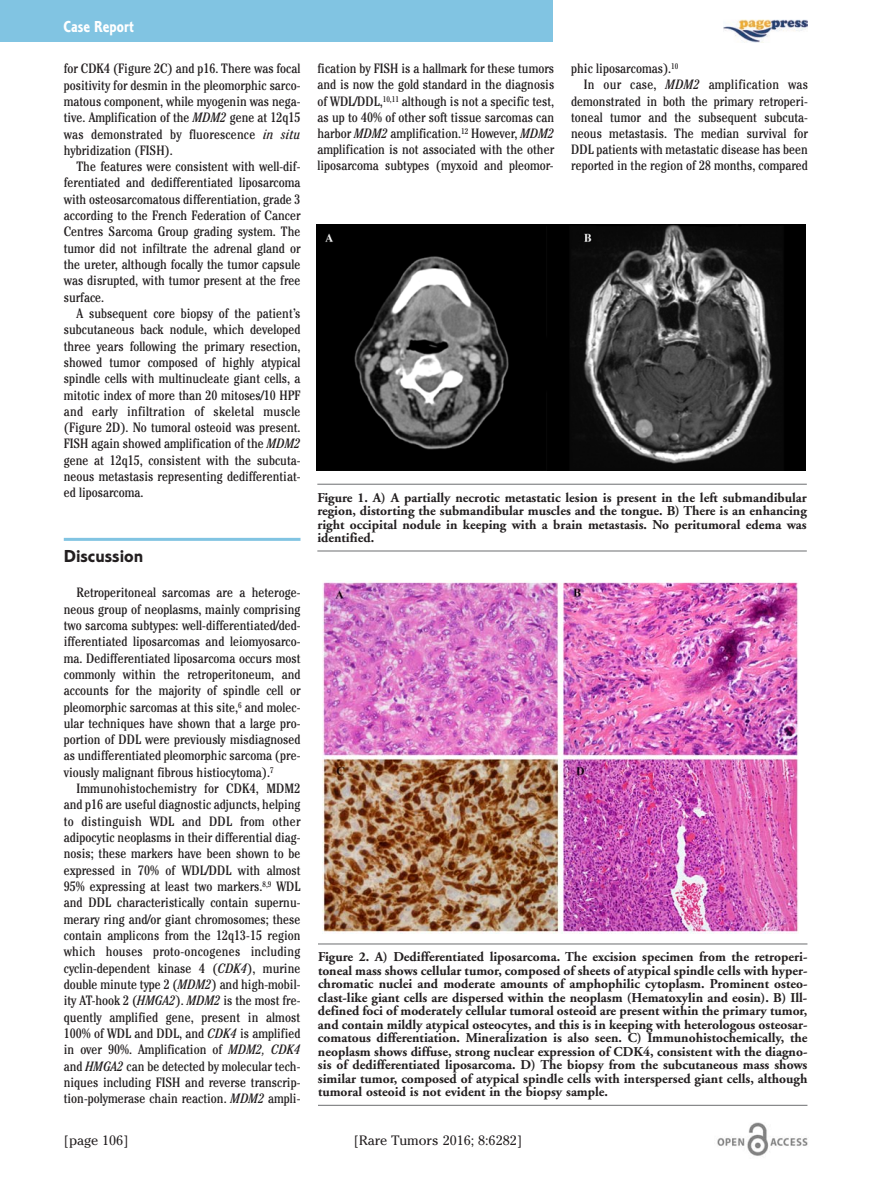
<style>
.page{position:relative;width:893px;height:1191px;background:#fff}
.page>*{position:absolute;margin:0;border:0;box-sizing:border-box;transform-origin:0 0}
.t1{font:18px "Corinthian Bold Plain";color:#231f20}
.t2{font:16.5px "Corinthian Bold Condensed Plain";color:#fff}
.t3{font:condensed 13.5px/16.4px "Cheltenham";color:#231f20;text-align:justify}
.t4{font:700 13.5px/13.5px "Adobe Garamond";color:#231f20;text-align:justify}
.t5{font:13.5px "Cheltenham";color:#231f20}
.t6{font:condensed 13.5px "Cheltenham";letter-spacing:.02em;color:#231f20}
.s1{font-style:italic}
</style>
<div class="page">
<hr style="left:64px;top:538px;width:236px;height:3px;background:#81c4e2">
<div style="left:0;top:0;width:553px;height:42px;background:#81c4e2"></div>
<img style="left:723px;top:19px;width:84px;height:24px">
<hr style="left:317px;top:484px;width:490px;height:1px;background:#6c6d70">
<hr style="left:317px;top:550px;width:490px;height:1px;background:#6c6d70">
<img style="left:316px;top:225px;width:490px;height:245px">
<hr style="left:318px;top:943px;width:489px;height:1px;background:#6c6d70">
<hr style="left:318px;top:1105px;width:489px;height:1px;background:#6c6d70">
<img style="left:322px;top:580px;width:476px;height:354px">
<img style="left:717px;top:1123px;width:91px;height:33px">
<p class="t2" style="left:63px;top:21px;width:72px">Case Report</p>
<p class="t3" style="left:64px;top:62px;width:238px">for CDK4 (Figure 2C) and p16. There was focal positivity for desmin in the pleomorphic sarco&shy;matous component, while myogenin was nega&shy;tive. Amplification of the <span class="s1">MDM2</span> gene at 12q15 was demonstrated by fluorescence <span class="s1">in situ </span>hybridization (FISH).</p>
<p class="t3" style="left:64px;top:160px;width:238px;text-indent:13px">The features were consistent with well-dif&shy;ferentiated and dedifferentiated liposarcoma with osteosarcomatous differentiation, grade 3 according to the French Federation of Cancer Centres Sarcoma Group grading system. The tumor did not infiltrate the adrenal gland or the ureter, although focally the tumor capsule was disrupted, with tumor present at the free surface.</p>
<p class="t3" style="left:64px;top:306px;width:238px;text-indent:13px">A subsequent core biopsy of the patient’s subcutaneous back nodule, which developed three years following the primary resection, showed tumor composed of highly atypical spindle cells with multinucleate giant cells, a mitotic index of more than 20 mitoses/10 HPF and early infiltration of skeletal muscle (Figure 2D). No tumoral osteoid was present.<br>FISH again showed amplification of the <span class="s1">MDM2 </span>gene at 12q15, consistent with the subcuta&shy;neous metastasis representing dedifferentiat&shy;ed liposarcoma.</p>
<h1 class="t1" style="left:64px;top:550px;width:81px">Discussion</h1>
<p class="t3" style="left:64px;top:586px;width:238px;text-indent:13px">Retroperitoneal sarcomas are a heteroge&shy;neous group of neoplasms, mainly comprising two sarcoma subtypes: well-differentiated/ded&shy;ifferentiated liposarcomas and leiomyosarco&shy;ma. Dedifferentiated liposarcoma occurs most commonly within the retroperitoneum, and accounts for the majority of spindle cell or pleomorphic sarcomas at this site,<sup>6</sup> and molec&shy;ular techniques have shown that a large pro&shy;portion of DDL were previously misdiagnosed as undifferentiated pleomorphic sarcoma (pre&shy;viously malignant fibrous histiocytoma).<sup>7</sup></p>
<p class="t3" style="left:64px;top:781px;width:238px;text-indent:13px">Immunohistochemistry for CDK4, MDM2 and p16 are useful diagnostic adjuncts, helping to distinguish WDL and DDL from other adipocytic neoplasms in their differential diag&shy;nosis; these markers have been shown to be expressed in 70% of WDL/DDL with almost 95% expressing at least two markers.<sup>8,9</sup> WDL and DDL characteristically contain supernu&shy;merary ring and/or giant chromosomes; these contain amplicons from the 12q13-15 region which houses proto-oncogenes including cyclin-dependent kinase 4 (<span class="s1">CDK4</span>), murine double minute type 2 (<span class="s1">MDM2</span>) and high-mobil&shy;ity AT-hook 2 (<span class="s1">HMGA2</span>). <span class="s1">MDM2</span> is the most fre&shy;quently amplified gene, present in almost 100% of WDL and DDL, and <span class="s1">CDK4</span> is amplified in over 90%. Amplification of <span class="s1">MDM2, CDK4 </span>and <span class="s1">HMGA2</span> can be detected by molecular tech&shy;niques including FISH and reverse transcrip&shy;tion-polymerase chain reaction. <span class="s1">MDM2</span> ampli-</p>
<p class="t3" style="left:317px;top:62px;width:238px">fication by FISH is a hallmark for these tumors and is now the gold standard in the diagnosis of WDL/DDL,<sup>10,11</sup> although is not a specific test, as up to 40% of other soft tissue sarcomas can harbor <span class="s1">MDM2</span> amplification.<sup>12</sup> However, <span class="s1">MDM2 </span>amplification is not associated with the other liposarcoma subtypes (myxoid and pleomor-</p>
<p class="t3" style="left:571px;top:62px;width:109px">phic liposarcomas).<sup>10</sup></p>
<p class="t6" style="left:584px;top:80px;width:225px">In our case, <span class="s1">MDM2</span> amplification was</p>
<p class="t3" style="left:571px;top:94px;width:238px">demonstrated in both the primary retroperi-</p>
<p class="t3" style="left:571px;top:110px;width:238px">toneal tumor and the subsequent subcuta-</p>
<p class="t3" style="left:571px;top:126px;width:238px">neous metastasis. The median survival for</p>
<p class="t3" style="left:571px;top:143px;width:238px">DDL patients with metastatic disease has been</p>
<p class="t3" style="left:571px;top:159px;width:238px">reported in the region of 28 months, compared</p>
<p class="t4" style="left:317px;top:492px;width:491px">Figure 1. A) A partially necrotic metastatic lesion is present in the left submandibular region, distorting the submandibular muscles and the tongue. B) There is an enhancing right occipital nodule in keeping with a brain metastasis. No peritumoral edema was identified.</p>
<p class="t4" style="left:318px;top:951px;width:491px">Figure 2. A) Dedifferentiated liposarcoma. The excision specimen from the retroperi&shy;toneal mass shows cellular tumor, composed of sheets of atypical spindle cells with hyper&shy;chromatic nuclei and moderate amounts of amphophilic cytoplasm. Prominent osteo&shy;clast-like giant cells are dispersed within the neoplasm (Hematoxylin and eosin). B) Ill&shy;defined foci of moderately cellular tumoral osteoid are present within the primary tumor, and contain mildly atypical osteocytes, and this is in keeping with heterologous osteosar&shy;comatous differentiation. Mineralization is also seen. C) Immunohistochemically, the neoplasm shows diffuse, strong nuclear expression of CDK4, consistent with the diagno&shy;sis of dedifferentiated liposarcoma. D) The biopsy from the subcutaneous mass shows similar tumor, composed of atypical spindle cells with interspersed giant cells, although tumoral osteoid is not evident in the biopsy sample.</p>
<p class="t5" style="left:64px;top:1132px;width:66px">[page 106]</p>
<p class="t5" style="left:354px;top:1132px;width:170px">[Rare Tumors 2016; 8:6282]</p>
</div>
